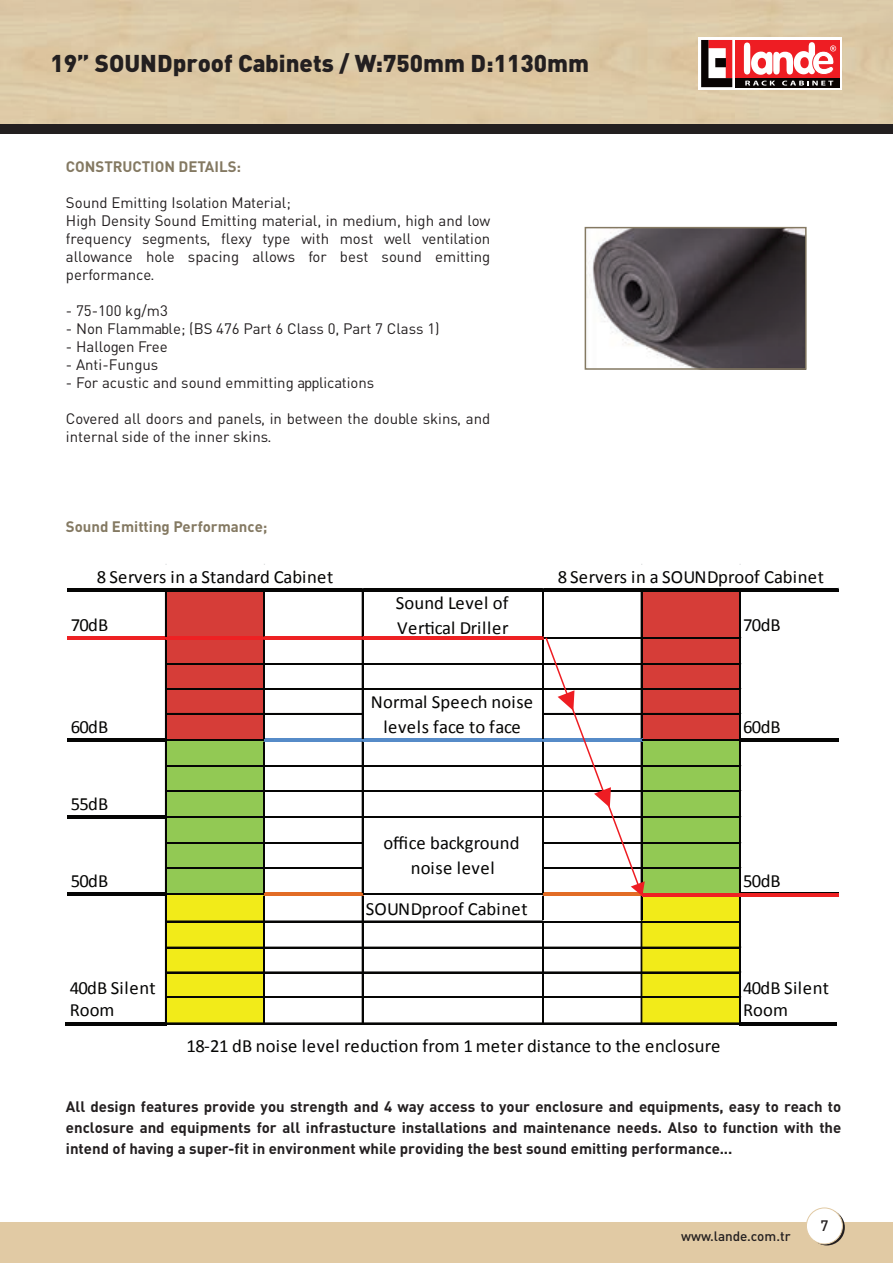
<style>
.page{position:relative;width:893px;height:1263px;background:#fff}
.page>*{position:absolute;margin:0;border:0;box-sizing:border-box;transform-origin:0 0}
.t1{font:24px "DIN Black Tr";color:#231f20}
.t2{font:18.6px/24.9px "Calibri";letter-spacing:.005em;color:#050504}
.t3{font:15px/18px "DIN Tr";color:#231f20}
.t4{font:15px/21px "DINT Bold Tr";color:#231f20;text-align:justify}
.t5{font:15px "DINT Bold Tr";color:#847962}
.t6{font:15px "DIN Medium Tr";color:#231f20}
.t7{font:13.5px "DIN Medium Tr";color:#231f20}
</style>
<div class="page">
<svg style="left:701px;top:39px;width:139px;height:49px"></svg>
<div style="left:735px;top:50px;width:105px;height:37px;background:#080302"></div>
<div style="left:735px;top:40px;width:105px;height:38px;background:#ee1d23"></div>
<svg style="left:745px;top:81px;width:30px;height:5px"></svg>
<svg style="left:782px;top:81px;width:51px;height:5px"></svg>
<svg style="left:701px;top:40px;width:31px;height:47px"></svg>
<div style="left:715px;top:58px;width:11px;height:9px;background:#080302"></div>
<svg style="left:744px;top:42px;width:92px;height:33px"></svg>
<div style="left:0;top:1222px;width:893px;height:41px;background:#e1caa4"></div>
<svg style="left:809px;top:1209px;width:36px;height:36px"></svg>
<div style="left:806px;top:1208px;width:36px;height:36px;background:#fff;border-radius:50%"></div>
<div style="left:806px;top:1207px;width:37px;height:37px;border:1px solid #e1caa4;border-radius:50%"></div>
<svg style="left:588px;top:230px;width:216px;height:137px;background:#5d585c"></svg>
<div style="left:585px;top:227px;width:222px;height:143px;border:2px solid #847962"></div>
<div style="left:165px;top:589px;width:100px;height:152px;background:#d63d38"></div>
<div style="left:641px;top:589px;width:100px;height:152px;background:#d63d38"></div>
<div style="left:165px;top:739px;width:100px;height:156px;background:#92c954"></div>
<div style="left:641px;top:739px;width:100px;height:156px;background:#92c954"></div>
<div style="left:165px;top:894px;width:100px;height:130px;background:#f2eb19"></div>
<div style="left:641px;top:894px;width:100px;height:130px;background:#f2eb19"></div>
<hr style="left:67px;top:588px;width:695px;height:4px;background:#050504">
<hr style="left:739px;top:588px;width:100px;height:4px;background:#050504">
<hr style="left:67px;top:636px;width:477px;height:4px;background:#ee2123">
<hr style="left:544px;top:637px;width:197px;height:1px;background:#050504">
<hr style="left:544px;top:638px;width:197px;height:1px;background:#050504">
<hr style="left:165px;top:592px;width:2px;height:44px;background:#050504">
<hr style="left:264px;top:590px;width:1px;height:46px;background:#050504">
<hr style="left:362px;top:590px;width:1px;height:46px;background:#050504">
<hr style="left:542px;top:590px;width:1px;height:46px;background:#050504">
<hr style="left:543px;top:590px;width:1px;height:46px;background:#050504">
<hr style="left:167px;top:663px;width:574px;height:1px;background:#050504">
<hr style="left:167px;top:664px;width:574px;height:1px;background:#050504">
<hr style="left:167px;top:688px;width:574px;height:2px;background:#050504">
<hr style="left:167px;top:713px;width:196px;height:2px;background:#050504">
<hr style="left:544px;top:713px;width:197px;height:2px;background:#050504">
<hr style="left:67px;top:738px;width:100px;height:4px;background:#050504">
<hr style="left:167px;top:739px;width:97px;height:2px;background:#050504">
<hr style="left:264px;top:738px;width:378px;height:4px;background:#568bc8">
<hr style="left:642px;top:739px;width:97px;height:2px;background:#050504">
<hr style="left:739px;top:738px;width:100px;height:4px;background:#050504">
<hr style="left:165px;top:640px;width:2px;height:98px;background:#050504">
<hr style="left:264px;top:640px;width:1px;height:98px;background:#050504">
<hr style="left:362px;top:640px;width:1px;height:98px;background:#050504">
<hr style="left:641px;top:590px;width:1px;height:148px;background:#050504">
<hr style="left:167px;top:765px;width:574px;height:1px;background:#050504">
<hr style="left:167px;top:766px;width:574px;height:1px;background:#050504">
<hr style="left:739px;top:592px;width:2px;height:146px;background:#050504">
<hr style="left:167px;top:790px;width:574px;height:2px;background:#050504">
<hr style="left:67px;top:815px;width:100px;height:4px;background:#050504">
<hr style="left:167px;top:816px;width:574px;height:2px;background:#050504">
<hr style="left:165px;top:742px;width:2px;height:73px;background:#050504">
<hr style="left:167px;top:842px;width:196px;height:1px;background:#050504">
<hr style="left:167px;top:843px;width:196px;height:1px;background:#050504">
<hr style="left:544px;top:842px;width:197px;height:1px;background:#050504">
<hr style="left:544px;top:843px;width:197px;height:1px;background:#050504">
<hr style="left:167px;top:867px;width:196px;height:2px;background:#050504">
<hr style="left:544px;top:867px;width:197px;height:2px;background:#050504">
<hr style="left:67px;top:892px;width:100px;height:4px;background:#050504">
<hr style="left:167px;top:893px;width:97px;height:1px;background:#050504">
<hr style="left:167px;top:894px;width:97px;height:1px;background:#050504">
<hr style="left:264px;top:892px;width:99px;height:4px;background:#e26c25">
<hr style="left:363px;top:893px;width:180px;height:1px;background:#050504">
<hr style="left:363px;top:894px;width:180px;height:1px;background:#050504">
<hr style="left:739px;top:892px;width:100px;height:4px;background:#050504">
<hr style="left:165px;top:819px;width:2px;height:73px;background:#050504">
<hr style="left:264px;top:742px;width:1px;height:150px;background:#050504">
<hr style="left:362px;top:742px;width:1px;height:150px;background:#050504">
<hr style="left:167px;top:921px;width:574px;height:1px;background:#050504">
<hr style="left:739px;top:742px;width:2px;height:150px;background:#050504">
<hr style="left:167px;top:947px;width:574px;height:1px;background:#050504">
<hr style="left:739px;top:896px;width:2px;height:31px;background:#050504">
<hr style="left:167px;top:972px;width:574px;height:1px;background:#050504">
<hr style="left:167px;top:996px;width:574px;height:1px;background:#050504">
<hr style="left:167px;top:997px;width:574px;height:1px;background:#050504">
<hr style="left:65px;top:1022px;width:102px;height:3px;background:#050504">
<hr style="left:264px;top:896px;width:1px;height:128px;background:#050504">
<hr style="left:362px;top:896px;width:1px;height:128px;background:#050504">
<hr style="left:167px;top:1023px;width:572px;height:1px;background:#050504">
<hr style="left:165px;top:896px;width:2px;height:126px;background:#050504">
<hr style="left:739px;top:923px;width:2px;height:99px;background:#050504">
<hr style="left:739px;top:1022px;width:98px;height:3px;background:#050504">
<hr style="left:642px;top:893px;width:197px;height:4px;background:#ee2123">
<svg style="left:542px;top:636px;width:103px;height:387px"></svg>
<div style="left:0;top:124px;width:893px;height:9px;background:#231f20"></div>
<h1 class="t1" style="left:51px;top:47px;width:540px">19” SOUNDproof Cabinets / W:750mm D:1130mm</h1>
<p class="t5" style="left:66px;top:156px;width:177px">CONSTRUCTION DETAILS:</p>
<p class="t3" style="left:66px;top:193px;width:426px">Sound Emitting Isolation Material;<br>High Density Sound Emitting material, in medium, high and low frequency segments, flexy type with most well ventilation allowance hole spacing allows for best sound emitting performance.</p>
<p class="t3" style="left:66px;top:301px;width:103px">- 75-100 kg/m3</p>
<p class="t3" style="left:66px;top:319px;width:375px">- Non Flammable; (BS 476 Part 6 Class 0, Part 7 Class 1)</p>
<p class="t3" style="left:66px;top:337px;width:103px">- Hallogen Free</p>
<p class="t3" style="left:66px;top:355px;width:94px">- Anti-Fungus</p>
<p class="t3" style="left:66px;top:373px;width:310px">- For acustic and sound emmitting applications</p>
<p class="t3" style="left:66px;top:409px;width:426px">Covered all doors and panels, in between the double skins, and internal side of the inner skins.</p>
<p class="t5" style="left:66px;top:516px;width:203px">Sound Emitting Performance;</p>
<p class="t2" style="left:97px;top:564px;width:238px">8 Servers in a Standard Cabinet</p>
<p class="t2" style="left:558px;top:564px;width:268px">8 Servers in a SOUNDproof Cabinet</p>
<p class="t2" style="left:71px;top:613px;width:39px">70dB</p>
<p class="t2" style="left:396px;top:590px;width:114px">Sound Level of<br>Vertical Driller</p>
<p class="t2" style="left:743px;top:613px;width:39px">70dB</p>
<p class="t2" style="left:371px;top:690px;width:164px;text-align:center">Normal Speech noise levels face to face</p>
<p class="t2" style="left:71px;top:715px;width:39px">60dB</p>
<p class="t2" style="left:743px;top:715px;width:39px">60dB</p>
<p class="t2" style="left:71px;top:792px;width:39px">55dB</p>
<p class="t2" style="left:383px;top:830px;width:138px;text-align:center">office background noise level</p>
<p class="t2" style="left:71px;top:869px;width:39px">50dB</p>
<p class="t2" style="left:743px;top:869px;width:39px">50dB</p>
<p class="t2" style="left:366px;top:896px;width:163px">SOUNDproof Cabinet</p>
<p class="t2" style="left:70px;top:977px;width:87px;line-height:22.4px">40dB Silent<br>Room</p>
<p class="t2" style="left:187px;top:1033px;width:535px">18-21 dB noise level reduction from 1 meter distance to the enclosure</p>
<p class="t2" style="left:743px;top:977px;width:87px;line-height:22.4px">40dB Silent<br>Room</p>
<p class="t4" style="left:66px;top:1096px;width:777px">All design features provide you strength and 4 way access to your enclosure and equipments, easy to reach to enclosure and equipments for all infrastucture installations and maintenance needs. Also to function with the intend of having a super-fit in environment while providing the best sound emitting performance...</p>
<p class="t7" style="left:681px;top:1227px;width:111px">www.lande.com.tr</p>
<p class="t6" style="left:820px;top:1216px;width:9px">7</p>
</div>
